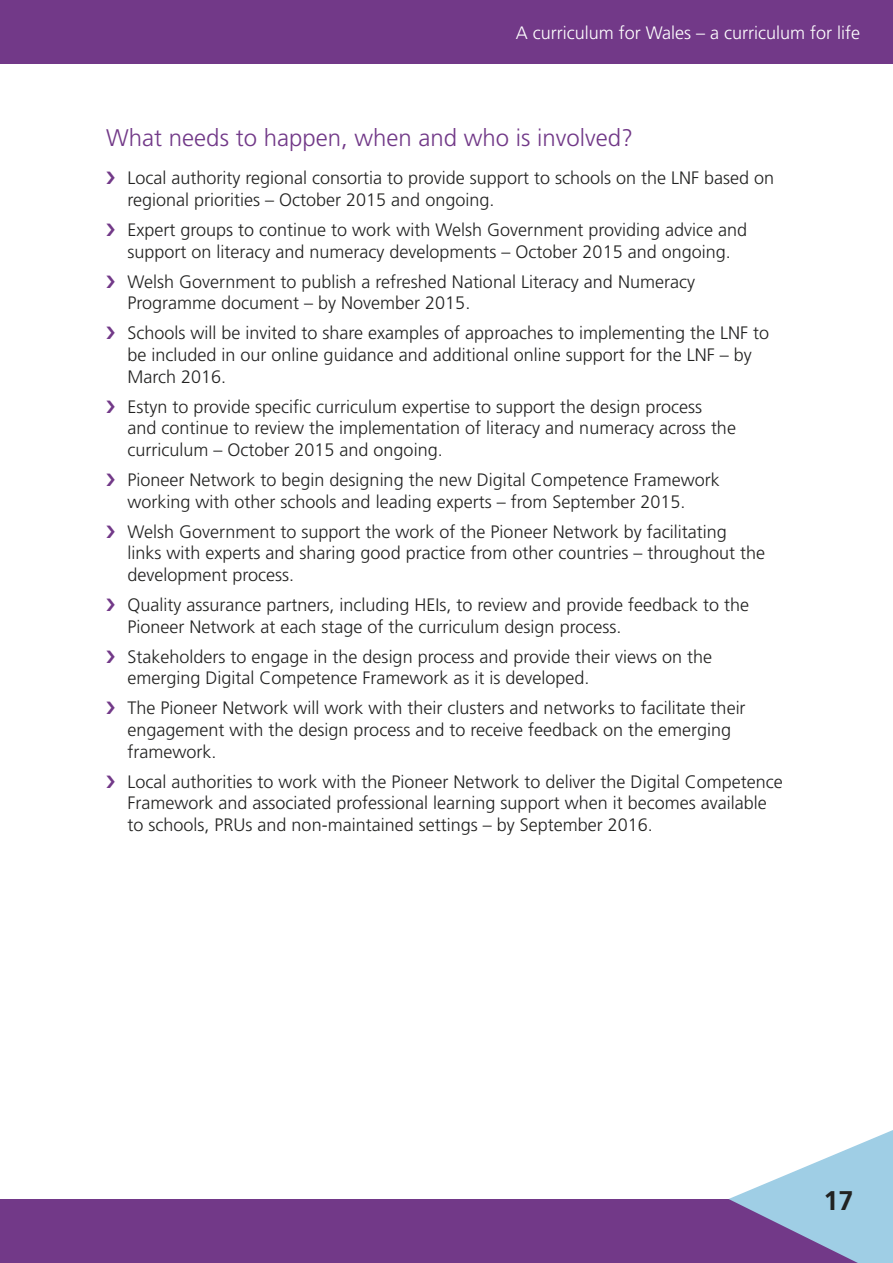
<style>
.page{position:relative;width:893px;height:1263px;background:#fff}
.page>*{position:absolute;margin:0;border:0;box-sizing:border-box;transform-origin:0 0}
.t1{font:700 27px "Frutiger LT Std";color:#222221}
.t2{font:300 24px "Frutiger LT Std";color:#723988}
.t3{font:300 18px/21.6px "Frutiger LT Std";color:#222221}
.t4{font:300 18px "Frutiger LT Std";color:#fff}
</style>
<div class="page">
<div style="left:0;top:0;width:893px;height:64px;background:#723988"></div>
<div style="left:0;top:1199px;width:893px;height:64px;background:#723988"></div>
<svg style="left:729px;top:1130px;width:164px;height:133px"></svg>
<p class="t4" style="left:516px;top:23px;width:346px">A curriculum for Wales – a curriculum for life</p>
<h2 class="t2" style="left:106px;top:124px;width:528px">What needs to happen, when and who is involved?</h2>
<p class="t3" style="left:128px;top:167px;width:648px">Local authority regional consortia to provide support to schools on the LNF based on regional priorities – October 2015 and ongoing.</p>
<p class="t3" style="left:128px;top:219px;width:621px">Expert groups to continue to work with Welsh Government providing advice and support on literacy and numeracy developments – October 2015 and ongoing.</p>
<p class="t3" style="left:128px;top:271px;width:569px">Welsh Government to publish a refreshed National Literacy and Numeracy<br>Programme document – by November 2015.</p>
<p class="t3" style="left:128px;top:323px;width:643px">Schools will be invited to share examples of approaches to implementing the LNF to be included in our online guidance and additional online support for the LNF – by<br>March 2016.</p>
<p class="t3" style="left:128px;top:396px;width:610px">Estyn to provide specific curriculum expertise to support the design process<br>and continue to review the implementation of literacy and numeracy across the curriculum – October 2015 and ongoing.</p>
<p class="t3" style="left:128px;top:469px;width:594px">Pioneer Network to begin designing the new Digital Competence Framework working with other schools and leading experts – from September 2015.</p>
<p class="t3" style="left:128px;top:521px;width:639px">Welsh Government to support the work of the Pioneer Network by facilitating links with experts and sharing good practice from other countries – throughout the development process.</p>
<p class="t3" style="left:128px;top:594px;width:623px">Quality assurance partners, including HEIs, to review and provide feedback to the<br>Pioneer Network at each stage of the curriculum design process.</p>
<p class="t3" style="left:128px;top:646px;width:586px">Stakeholders to engage in the design process and provide their views on the emerging Digital Competence Framework as it is developed.</p>
<p class="t3" style="left:128px;top:698px;width:620px">The Pioneer Network will work with their clusters and networks to facilitate their engagement with the design process and to receive feedback on the emerging framework.</p>
<p class="t3" style="left:128px;top:771px;width:657px">Local authorities to work with the Pioneer Network to deliver the Digital Competence<br>Framework and associated professional learning support when it becomes available to schools, PRUs and non-maintained settings – by September 2016.</p>
<h1 class="t1" style="left:824px;top:1185px;width:32px">17</h1>
</div>
